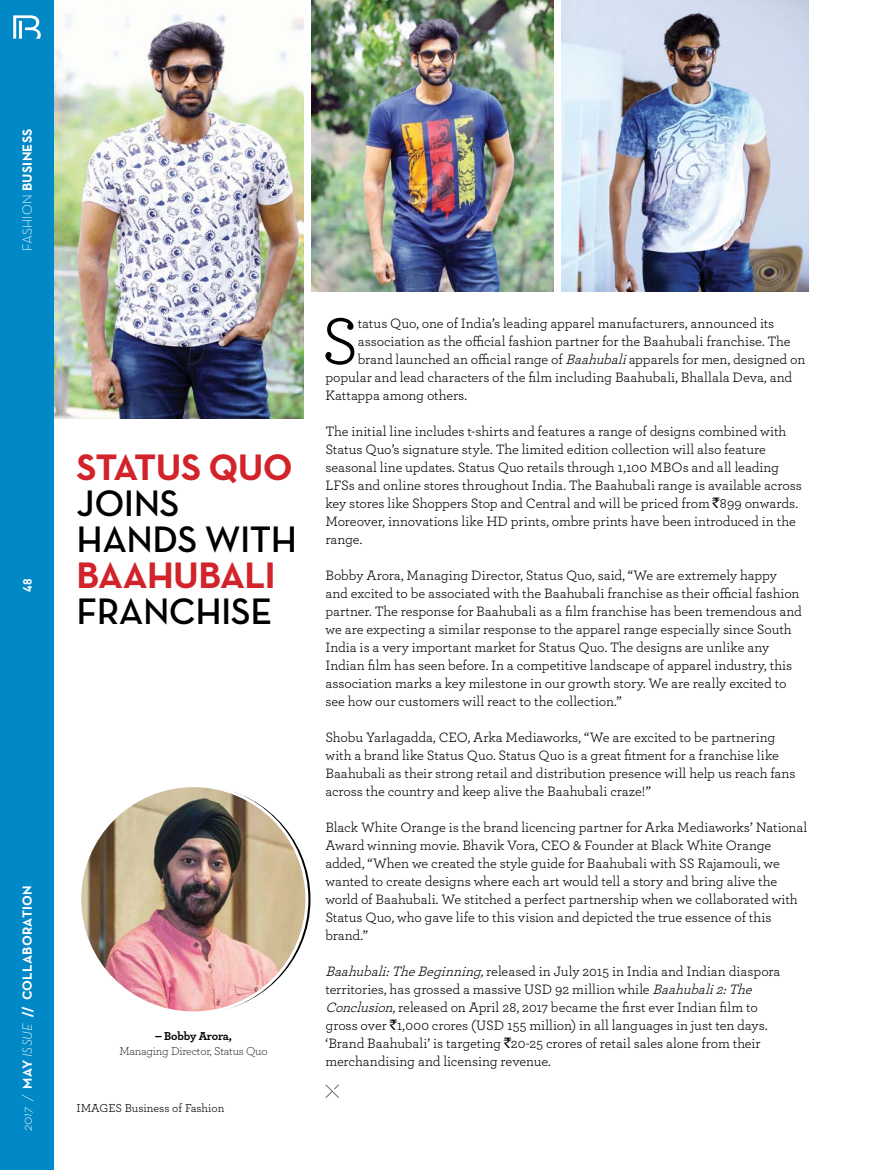
<style>
.page{position:relative;width:872px;height:1170px;background:#fff}
.page>*{position:absolute;margin:0;border:0;box-sizing:border-box;transform-origin:0 0}
.t1{font:69px "Archer";color:#000}
.t2{font:600 37.5px/36px "Neutra Text";letter-spacing:-.015em;color:#000}
.t3{font:700 37.5px "Neutra Text";letter-spacing:-.015em;color:#d2232a}
.t4{font:14.25px/18px "Archer";letter-spacing:-.005em;color:#000}
.t5{font:700 13.5px "Neutra Text";letter-spacing:.025em;color:#fff}
.t6{font:300 12px "Archer";letter-spacing:-.015em;color:#000}
.t7{font:12px "Archer";color:#000}
.t8{font:700 12px "Archer";letter-spacing:-.015em;color:#000}
.t9{font:700 12px "DIN";color:#fff}
.s1{font-weight:300}
.s2{font-weight:300;font-style:italic}
.s3{font-style:italic}
.s4{font-family:"Rupee Foradian"}
</style>
<div class="page">
<div style="left:0;top:0;width:54px;height:1169px;background:#0088c7"></div>
<svg style="left:13px;top:15px;width:28px;height:24px"></svg>
<img style="left:54px;top:14px;width:249px;height:404px">
<img style="left:312px;top:0;width:241px;height:292px">
<img style="left:562px;top:0;width:246px;height:292px">
<img style="left:80px;top:785px;width:227px;height:227px;border-radius:50%">
<svg style="left:325px;top:1084px;width:14px;height:14px"></svg>
<p class="t5" style="left:22px;top:251px;width:124px;rotate:-90deg"><span class="s1">FASHION</span> BUSINESS</p>
<p class="t9" style="left:21px;top:591px;width:15px;rotate:-90deg">48</p>
<p class="t5" style="left:22px;top:1131px;width:247px;rotate:-90deg"><span class="s2">2017 /</span> MAY <span class="s2">ISSUE</span> // COLLABORATION</p>
<h2 class="t3" style="left:77px;top:454px;width:218px">STATUS QUO</h2>
<h2 class="t2" style="left:77px;top:490px;width:222px">JOINS<br>HANDS WITH</h2>
<h2 class="t3" style="left:77px;top:562px;width:201px">BAAHUBALI</h2>
<h2 class="t2" style="left:77px;top:598px;width:197px">FRANCHISE</h2>
<p class="t8" style="left:155px;top:1031px;width:78px">– Bobby Arora,</p>
<p class="t6" style="left:119px;top:1046px;width:150px">Managing Director, Status Quo</p>
<p class="t7" style="left:77px;top:1103px;width:149px">IMAGES Business of Fashion</p>
<h1 class="t1" style="left:321px;top:315px;width:39px">S</h1>
<p class="t4" style="left:358px;top:315px;width:418px">tatus Quo, one of India’s leading apparel manufacturers, announced its</p>
<p class="t4" style="left:358px;top:333px;width:434px">association as the official fashion partner for the Baahubali franchise. The</p>
<p class="t4" style="left:358px;top:351px;width:449px">brand launched an official range of <span class="s3">Baahubali</span>apparels for men, designed on</p>
<p class="t4" style="left:325px;top:369px;width:468px">popular and lead characters of the film including Baahubali, Bhallala Deva, and</p>
<p class="t4" style="left:325px;top:387px;width:143px">Kattappa among others.</p>
<p class="t4" style="left:325px;top:423px;width:478px">The initial line includes t-shirts and features a range of designs combined with Status Quo’s signature style. The limited edition collection will also feature seasonal line updates. Status Quo retails through 1,100 MBOs and all leading LFSs and online stores throughout India. The Baahubali range is available across key stores like Shoppers Stop and Central and will be priced from <span class="s4">`</span>899 onwards.<br>Moreover, innovations like HD prints, ombre prints have been introduced in the range.</p>
<p class="t4" style="left:325px;top:567px;width:478px">Bobby Arora, Managing Director, Status Quo, said, “We are extremely happy and excited to be associated with the Baahubali franchise as their official fashion partner. The response for Baahubali as a film franchise has been tremendous and we are expecting a similar response to the apparel range especially since South India is a very important market for Status Quo. The designs are unlike any Indian film has seen before. In a competitive landscape of apparel industry, this association marks a key milestone in our growth story. We are really excited to see how our customers will react to the collection.”</p>
<p class="t4" style="left:325px;top:729px;width:472px">Shobu Yarlagadda, CEO, Arka Mediaworks, “We are excited to be partnering with a brand like Status Quo. Status Quo is a great fitment for a franchise like Baahubali as their strong retail and distribution presence will help us reach fans across the country and keep alive the Baahubali craze!”</p>
<p class="t4" style="left:325px;top:820px;width:483px">Black White Orange is the brand licencing partner for Arka Mediaworks’ National Award winning movie. Bhavik Vora, CEO &amp; Founder at Black White Orange added, “When we created the style guide for Baahubali with SS Rajamouli, we wanted to create designs where each art would tell a story and bring alive the world of Baahubali. We stitched a perfect partnership when we collaborated with Status Quo, who gave life to this vision and depicted the true essence of this brand.”</p>
<p class="t4" style="left:325px;top:963px;width:456px"><span class="s3">Baahubali:TheBeginning,</span>released in July 2015 in India and Indian diaspora territories, has grossed a massive USD 92 million while <span class="s3">Baahubali2:The Conclusion</span>, released on April 28, 2017 became the first ever Indian film to gross over <span class="s4">`</span>1,000 crores (USD 155 million) in all languages in just ten days. ‘Brand Baahubali’ is targeting <span class="s4">`</span>20-25 crores of retail sales alone from their merchandising and licensing revenue.</p>
</div>
